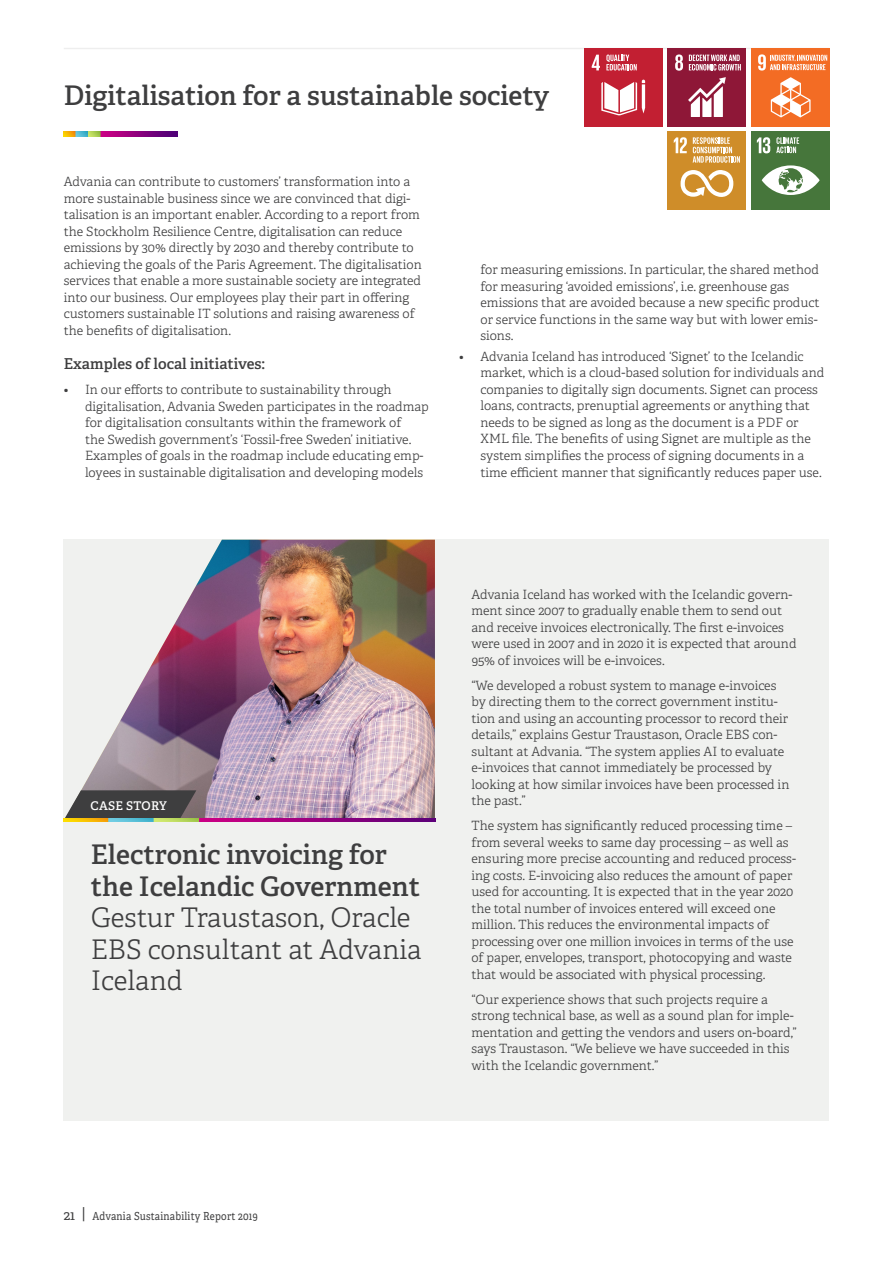
<style>
.page{position:relative;width:893px;height:1263px;background:#fff}
.page>*{position:absolute;margin:0;border:0;box-sizing:border-box;transform-origin:0 0}
.Intervju_rubrik{font:300 27px/31.5px "Adelle";color:#3e3e3f}
.Intervju_rubrik-2{font:600 27px/31.5px "Adelle";color:#3e3e3f}
.Rubrik_3{font:600 27px "Adelle";color:#3e3e3f}
.Brödtext_rubrik{font:600 15px "Adelle";color:#3e3e3f}
.Brödtext{font:300 12.75px/16.5px "Adelle";color:#3e3e3f}
.Rubrik_2{font:600 12px "Adelle";letter-spacing:.025em;color:#fff}
.t1{font:11.1px "Adelle";letter-spacing:.025em;color:#3e3e3f;scale:.88 1}
.s1{font-size:13.5px}
.s2{font-size:15.75px}
</style>
<div class="page">
<hr style="left:64px;top:48px;width:765px;height:1px;background:#57585a">
<div style="left:668px;top:131px;width:78px;height:78px;background:#cf8d29"></div>
<svg style="left:674px;top:137px;width:13px;height:16px"></svg>
<svg style="left:681px;top:170px;width:52px;height:27px"></svg>
<svg style="left:693px;top:137px;width:47px;height:26px"></svg>
<div style="left:668px;top:48px;width:78px;height:78px;background:#8e1737"></div>
<svg style="left:675px;top:54px;width:8px;height:17px"></svg>
<svg style="left:688px;top:77px;width:38px;height:40px"></svg>
<svg style="left:689px;top:55px;width:52px;height:16px"></svg>
<div style="left:751px;top:48px;width:79px;height:78px;background:#f36c24"></div>
<svg style="left:771px;top:77px;width:40px;height:40px"></svg>
<svg style="left:758px;top:54px;width:69px;height:17px"></svg>
<div style="left:751px;top:131px;width:79px;height:78px;background:#46763b"></div>
<svg style="left:757px;top:137px;width:13px;height:16px"></svg>
<svg style="left:762px;top:165px;width:58px;height:30px"></svg>
<svg style="left:776px;top:137px;width:23px;height:16px"></svg>
<div style="left:584px;top:48px;width:78px;height:78px;background:#c21f32"></div>
<svg style="left:592px;top:55px;width:8px;height:15px"></svg>
<svg style="left:601px;top:80px;width:44px;height:35px"></svg>
<svg style="left:606px;top:55px;width:31px;height:16px"></svg>
<div style="left:64px;top:540px;width:765px;height:581px;background:#f0f1ef"></div>
<img style="left:81px;top:540px;width:354px;height:278px">
<svg style="left:65px;top:790px;width:131px;height:28px;background:#4d4c4d"></svg>
<img style="left:63px;top:818px;width:372px;height:4px">
<img style="left:64px;top:132px;width:114px;height:4px">
<p class="Rubrik_3" style="left:64px;top:79px;width:487px">Digitalisation for a sustainable society</p>
<p class="Brödtext" style="left:64px;top:174px;width:359px">Advania can contribute to customers’ transformation into a more sustainable business since we are convinced that digi&shy;talisation is an important enabler. According to a report from the Stockholm Resilience Centre, digitalisation can reduce emissions by 30% directly by 2030 and thereby contribute to achieving the goals of the Paris Agreement. The digitalisation services that enable a more sustainable society are integrated into our business. Our employees play their part in offering customers sustainable IT solutions and raising awareness of the benefits of digitalisation.</p>
<p class="Brödtext_rubrik" style="left:64px;top:354px;width:203px">Examples of local initiatives:</p>
<p class="Brödtext" style="left:85px;top:382px;width:345px;text-indent:-21px">• In our efforts to contribute to sustainability through digitalisation, Advania Sweden participates in the roadmap for digitalisation consultants within the framework of<br>the Swedish government’s ‘Fossil-free Sweden’ initiative.<br>Examples of goals in the roadmap include educating emp&shy;loyees in sustainable digitalisation and developing models</p>
<p class="Brödtext" style="left:480px;top:262px;width:341px">for measuring emissions. In particular, the shared method for measuring ‘avoided emissions’, i.e. greenhouse gas emissions that are avoided because a new specific product or service functions in the same way but with lower emis&shy;sions.</p>
<p class="Brödtext" style="left:480px;top:348px;width:345px;text-indent:-21px">• Advania Iceland has introduced ‘Signet’ to the Icelandic market, which is a cloud-based solution for individuals and companies to digitally sign documents. Signet can process loans, contracts, prenuptial agreements or anything that needs to be signed as long as the document is a PDF or XML file. The benefits of using Signet are multiple as the system simplifies the process of signing documents in a time efficient manner that significantly reduces paper use.</p>
<p class="Rubrik_2" style="left:91px;top:798px;width:78px">CASE STORY</p>
<p class="Intervju_rubrik-2" style="left:91px;top:839px;width:331px">Electronic invoicing for the Icelandic Government</p>
<p class="Intervju_rubrik" style="left:91px;top:902px;width:332px">Gestur Traustason, Oracle<br>EBS consultant at Advania<br>Iceland</p>
<p class="Brödtext" style="left:471px;top:586px;width:327px">Advania Iceland has worked with the Icelandic govern&shy;ment since 2007 to gradually enable them to send out and receive invoices electronically. The first e-invoices were used in 2007 and in 2020 it is expected that around 95% of invoices will be e-invoices.</p>
<p class="Brödtext" style="left:471px;top:677px;width:319px">“We developed a robust system to manage e-invoices by directing them to the correct government institu&shy;tion and using an accounting processor to record their details,” explains Gestur Traustason, Oracle EBS con&shy;sultant at Advania. “The system applies AI to evaluate e-invoices that cannot immediately be processed by looking at how similar invoices have been processed in the past.”</p>
<p class="Brödtext" style="left:471px;top:818px;width:326px">The system has significantly reduced processing time – from several weeks to same day processing – as well as ensuring more precise accounting and reduced process&shy;ing costs. E-invoicing also reduces the amount of paper used for accounting. It is expected that in the year 2020 the total number of invoices entered will exceed one million. This reduces the environmental impacts of processing over one million invoices in terms of the use of paper, envelopes, transport, photocopying and waste that would be associated with physical processing.</p>
<p class="Brödtext" style="left:471px;top:991px;width:327px">“Our experience shows that such projects require a strong technical base, as well as a sound plan for imple&shy;mentation and getting the vendors and users on-board,” says Traustason. “We believe we have succeeded in this with the Icelandic government.”</p>
<p class="t1" style="left:64px;top:1209px;width:222px"><span class="s1">21</span> <span class="s2">|</span> Advania Sustainability Report 2019</p>
</div>
